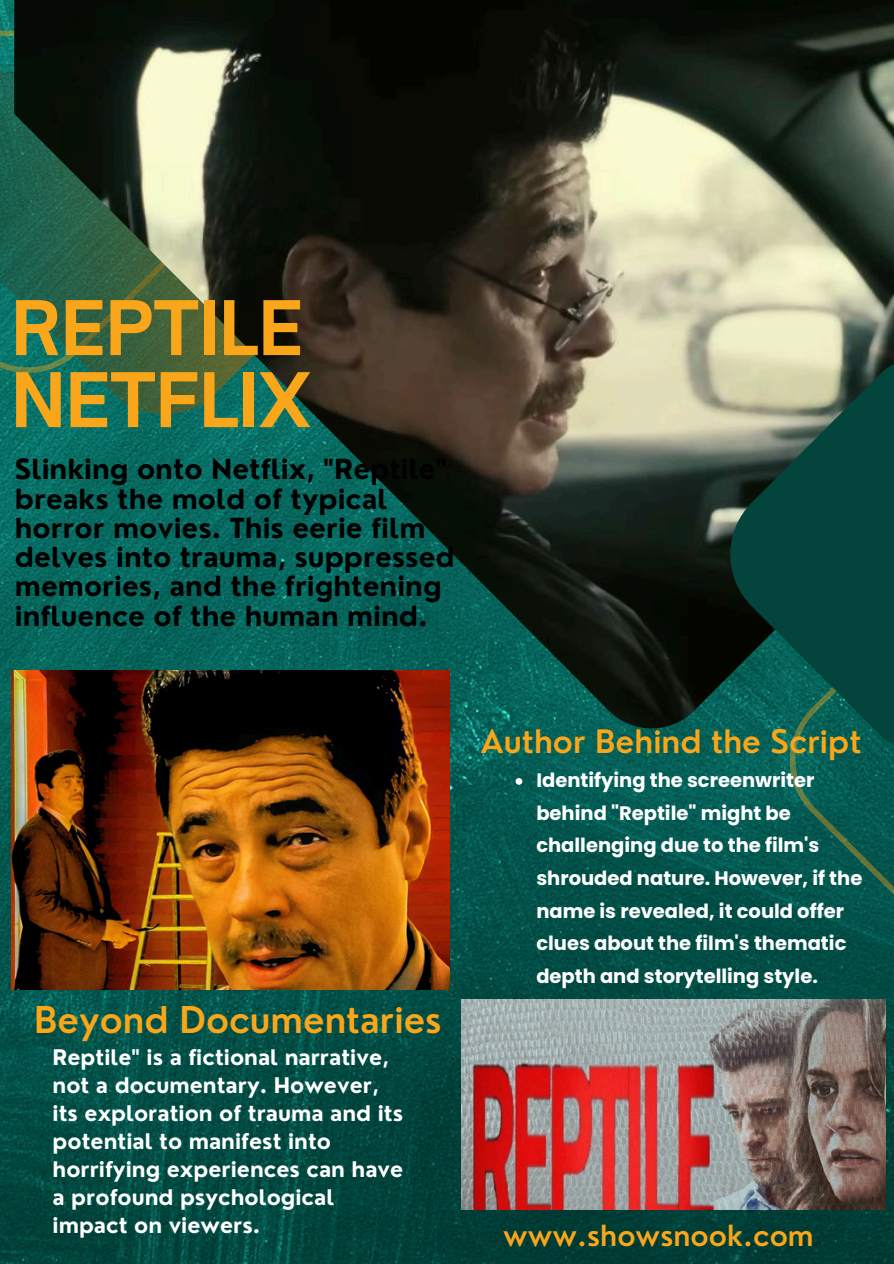
<style>
.page{position:relative;width:894px;height:1264px;background:#fff}
.page>*{position:absolute;margin:0;border:0;box-sizing:border-box;transform-origin:0 0}
.t1{font:700 72px/72px "Open Sauce One";color:#faa61a}
.t2{font:600 36px "Nourd";color:#faa61a}
.t3{font:600 31.5px "Nourd";color:#faa61a}
.t4{font:600 28.5px "Nourd";color:#faa61a}
.t5{font:700 27px/29.2px "Nourd";color:#000}
.t6{font:700 21px/28.2px "Nourd";color:#fff}
.t7{font:700 19.5px/32.7px "Poppins";color:#fff}
</style>
<div class="page">
<img style="left:0;top:0;width:893px;height:1263px">
<svg style="left:0;top:72px;width:14px;height:342px;background:#156959"></svg>
<svg style="left:788px;top:746px;width:105px;height:179px;background:#095a4f"></svg>
<img style="left:14px;top:0;width:879px;height:728px">
<svg style="left:730px;top:362px;width:163px;height:384px;background:#21574c"></svg>
<img style="left:11px;top:670px;width:438px;height:319px">
<img style="left:461px;top:999px;width:424px;height:210px">
<svg style="left:515px;top:778px;width:7px;height:6px"></svg>
<p class="t1" style="left:11px;top:291px;width:301px">REPTILE<br>NETFLIX</p>
<p class="t5" style="left:15px;top:454px;width:441px">Slinking onto Netflix, "Reptile" breaks the mold of typical horror movies. This eerie film delves into trauma, suppressed memories, and the frightening influence of the human mind.</p>
<p class="t2" style="left:34px;top:996px;width:409px">Beyond Documentaries</p>
<h5 class="t6" style="left:53px;top:1042px;width:352px">Reptile" is a fictional narrative, not a documentary. However, its exploration of trauma and its potential to manifest into horrifying experiences can have a profound psychological impact on viewers.</h5>
<h3 class="t3" style="left:481px;top:721px;width:382px">Author Behind the Script</h3>
<h2 class="t7" style="left:536px;top:763px;width:327px">Identifying the screenwriter behind "Reptile" might be challenging due to the film's shrouded nature. However, if the name is revealed, it could offer clues about the film's thematic depth and storytelling style.</h2>
<h3 class="t4" style="left:503px;top:1217px;width:312px">www.showsnook.com</h3>
</div>
